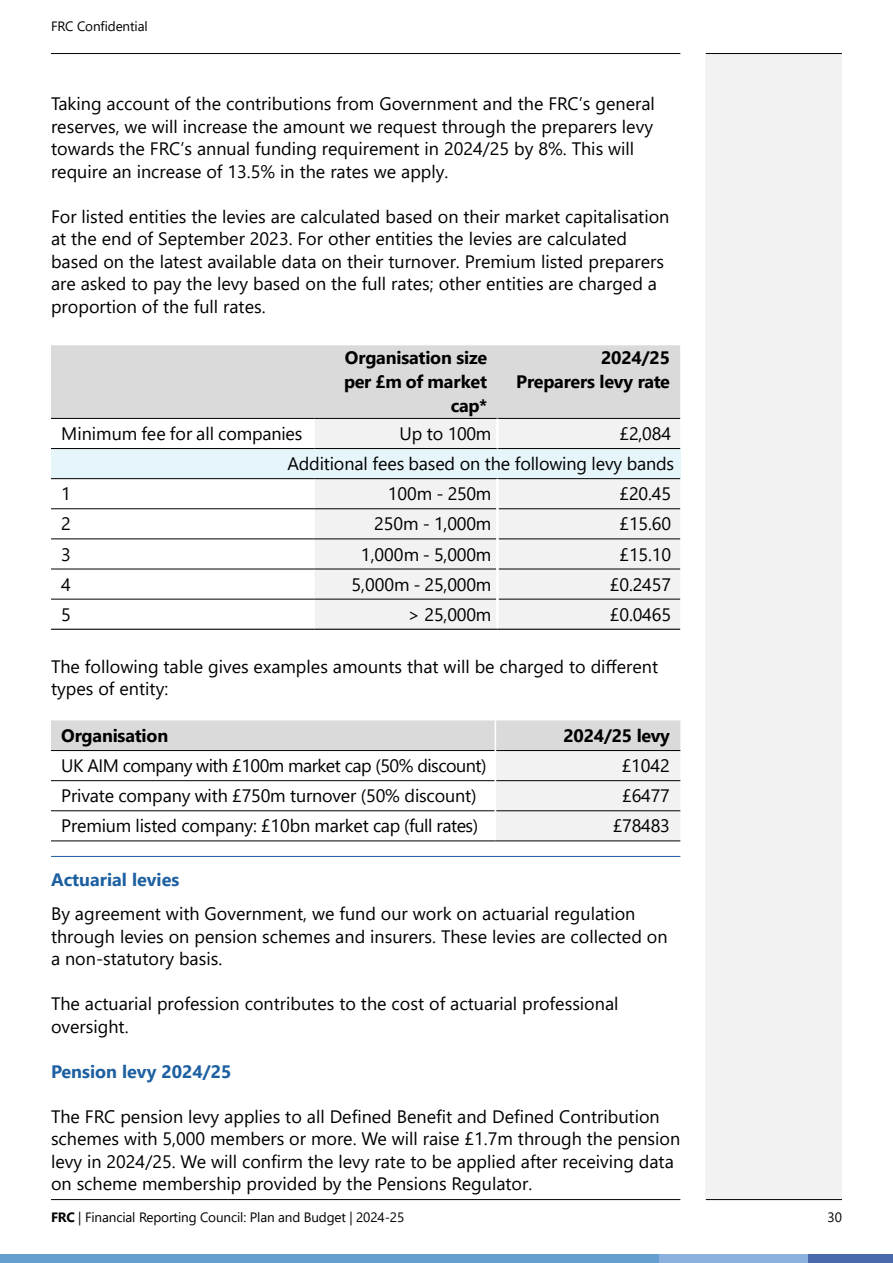
<style>
.page{position:relative;width:893px;height:1263px;background:#fff}
.page>*{position:absolute;margin:0;border:0;box-sizing:border-box;transform-origin:0 0}
._12_15_Body_copy{font:18px/22.5px "Segoe UI";color:#000}
.Table_Paragraph{font:18px "Segoe UI";letter-spacing:-.01em;color:#000}
.Table_Paragraph-2{font:700 18px/24px "Segoe UI";letter-spacing:-.01em;color:#000;text-align:right}
.Table_Paragraph-3{font:18px "Segoe UI";letter-spacing:-.03em;color:#000}
._12_15_Body_bold{font:700 18px "Segoe UI";color:#1d60a1}
._12_15_Intro__line_ABove{font:700 18px "Segoe UI";color:#1d60a1}
.t1{font:13.5px "Segoe UI";letter-spacing:-.01em;color:#000}
.s1{font-weight:700}
</style>
<div class="page">
<div style="left:706px;top:53px;width:136px;height:1146px;background:#f2f2f2"></div>
<hr style="left:51px;top:53px;width:629px;height:1px;background:#000">
<hr style="left:51px;top:1199px;width:629px;height:1px;background:#000">
<hr style="left:706px;top:53px;width:136px;height:1px;background:#000">
<hr style="left:706px;top:1199px;width:136px;height:1px;background:#000">
<div style="left:0;top:1254px;width:659px;height:9px;background:#659ed0"></div>
<div style="left:659px;top:1254px;width:234px;height:9px;background:#8ab0de"></div>
<div style="left:808px;top:1254px;width:85px;height:9px;background:#4a69ac"></div>
<hr style="left:51px;top:856px;width:629px;height:1px;background:#1d60a1">
<div style="left:51px;top:345px;width:629px;height:73px;background:#dadada"></div>
<div style="left:315px;top:419px;width:365px;height:210px;background:#f2f2f2"></div>
<div style="left:51px;top:448px;width:629px;height:31px;background:#e5f5fa"></div>
<hr style="left:51px;top:418px;width:264px;height:1px;background:#000">
<hr style="left:315px;top:418px;width:182px;height:1px;background:#000">
<hr style="left:497px;top:418px;width:183px;height:1px;background:#000">
<hr style="left:51px;top:448px;width:264px;height:1px;background:#000">
<hr style="left:315px;top:448px;width:182px;height:1px;background:#000">
<hr style="left:497px;top:448px;width:183px;height:1px;background:#000">
<hr style="left:51px;top:478px;width:264px;height:1px;background:#000">
<hr style="left:315px;top:478px;width:182px;height:1px;background:#000">
<hr style="left:497px;top:478px;width:183px;height:1px;background:#000">
<hr style="left:51px;top:508px;width:264px;height:1px;background:#000">
<hr style="left:315px;top:508px;width:181px;height:1px;background:#000">
<hr style="left:499px;top:508px;width:181px;height:1px;background:#000">
<hr style="left:51px;top:539px;width:264px;height:1px;background:#000">
<hr style="left:315px;top:539px;width:181px;height:1px;background:#000">
<hr style="left:499px;top:539px;width:181px;height:1px;background:#000">
<hr style="left:51px;top:569px;width:264px;height:1px;background:#000">
<hr style="left:315px;top:569px;width:181px;height:1px;background:#000">
<hr style="left:499px;top:569px;width:181px;height:1px;background:#000">
<hr style="left:51px;top:599px;width:264px;height:1px;background:#000">
<hr style="left:315px;top:599px;width:181px;height:1px;background:#000">
<hr style="left:499px;top:599px;width:181px;height:1px;background:#000">
<hr style="left:496px;top:419px;width:3px;height:29px;background:#fff">
<hr style="left:496px;top:479px;width:3px;height:30px;background:#fff">
<hr style="left:496px;top:509px;width:3px;height:30px;background:#fff">
<hr style="left:496px;top:539px;width:3px;height:30px;background:#fff">
<hr style="left:496px;top:569px;width:3px;height:30px;background:#fff">
<hr style="left:496px;top:599px;width:3px;height:30px;background:#fff">
<hr style="left:51px;top:629px;width:264px;height:1px;background:#000">
<hr style="left:315px;top:629px;width:182px;height:1px;background:#000">
<hr style="left:497px;top:629px;width:183px;height:1px;background:#000">
<svg style="left:51px;top:720px;width:629px;height:121px"></svg>
<hr style="left:51px;top:750px;width:444px;height:1px;background:#000">
<hr style="left:496px;top:750px;width:184px;height:1px;background:#000">
<hr style="left:51px;top:780px;width:444px;height:1px;background:#000">
<hr style="left:496px;top:780px;width:184px;height:1px;background:#000">
<hr style="left:51px;top:810px;width:444px;height:1px;background:#000">
<hr style="left:496px;top:810px;width:184px;height:1px;background:#000">
<hr style="left:495px;top:720px;width:1px;height:30px;background:#fff">
<hr style="left:495px;top:750px;width:1px;height:31px;background:#fff">
<hr style="left:495px;top:781px;width:1px;height:30px;background:#fff">
<hr style="left:495px;top:811px;width:1px;height:30px;background:#fff">
<hr style="left:51px;top:841px;width:444px;height:1px;background:#000">
<hr style="left:495px;top:841px;width:185px;height:1px;background:#000">
<p class="t1" style="left:51px;top:14px;width:98px">FRC Confidential</p>
<p class="_12_15_Body_copy" style="left:51px;top:91px;width:605px">Taking account of the contributions from Government and the FRC’s general reserves, we will increase the amount we request through the preparers levy towards the FRC’s annual funding requirement in 2024/25 by 8%. This will require an increase of 13.5% in the rates we apply.</p>
<p class="_12_15_Body_copy" style="left:51px;top:203px;width:620px">For listed entities the levies are calculated based on their market capitalisation at the end of September 2023. For other entities the levies are calculated based on the latest available data on their turnover. Premium listed preparers are asked to pay the levy based on the full rates; other entities are charged a proportion of the full rates.</p>
<p class="Table_Paragraph-2" style="left:344px;top:345px;width:145px">Organisation size per £m of market cap*</p>
<p class="Table_Paragraph-2" style="left:516px;top:345px;width:155px">2024/25<br>Preparers levy rate</p>
<p class="Table_Paragraph" style="left:61px;top:417px;width:243px">Minimum fee for all companies</p>
<p class="Table_Paragraph" style="left:399px;top:417px;width:93px">Up to 100m</p>
<p class="Table_Paragraph" style="left:619px;top:417px;width:53px">£2,084</p>
<p class="Table_Paragraph" style="left:287px;top:447px;width:388px">Additional fees based on the following levy bands</p>
<p class="Table_Paragraph" style="left:61px;top:477px;width:11px">1</p>
<p class="Table_Paragraph" style="left:388px;top:477px;width:105px">100m - 250m</p>
<p class="Table_Paragraph" style="left:619px;top:477px;width:53px">£20.45</p>
<p class="Table_Paragraph" style="left:61px;top:507px;width:11px">2</p>
<p class="Table_Paragraph" style="left:374px;top:507px;width:119px">250m - 1,000m</p>
<p class="Table_Paragraph" style="left:619px;top:507px;width:53px">£15.60</p>
<p class="Table_Paragraph" style="left:61px;top:537px;width:11px">3</p>
<p class="Table_Paragraph" style="left:361px;top:537px;width:132px">1,000m - 5,000m</p>
<p class="Table_Paragraph" style="left:619px;top:537px;width:53px">£15.10</p>
<p class="Table_Paragraph" style="left:61px;top:567px;width:11px">4</p>
<p class="Table_Paragraph" style="left:351px;top:567px;width:141px">5,000m - 25,000m</p>
<p class="Table_Paragraph" style="left:610px;top:567px;width:63px">£0.2457</p>
<p class="Table_Paragraph" style="left:61px;top:597px;width:11px">5</p>
<p class="Table_Paragraph" style="left:408px;top:597px;width:85px">&gt; 25,000m</p>
<p class="Table_Paragraph" style="left:610px;top:597px;width:63px">£0.0465</p>
<p class="_12_15_Body_copy" style="left:51px;top:653px;width:609px">The following table gives examples amounts that will be charged to different types of entity:</p>
<p class="Table_Paragraph-2" style="left:61px;top:722px;width:108px">Organisation</p>
<p class="Table_Paragraph-2" style="left:563px;top:722px;width:108px">2024/25 levy</p>
<p class="Table_Paragraph-3" style="left:61px;top:749px;width:427px">UK AIM company with £100m market cap (50% discount)</p>
<p class="Table_Paragraph" style="left:622px;top:749px;width:50px">£1042</p>
<p class="Table_Paragraph" style="left:61px;top:779px;width:417px">Private company with £750m turnover (50% discount)</p>
<p class="Table_Paragraph" style="left:622px;top:779px;width:49px">£6477</p>
<p class="Table_Paragraph" style="left:61px;top:809px;width:419px">Premium listed company: £10bn market cap (full rates)</p>
<p class="Table_Paragraph" style="left:613px;top:809px;width:59px">£78483</p>
<p class="_12_15_Intro__line_ABove" style="left:51px;top:863px;width:130px">Actuarial levies</p>
<p class="_12_15_Body_copy" style="left:51px;top:901px;width:618px">By agreement with Government, we fund our work on actuarial regulation through levies on pension schemes and insurers. These levies are collected on a non-statutory basis.</p>
<p class="_12_15_Body_copy" style="left:51px;top:991px;width:569px">The actuarial profession contributes to the cost of actuarial professional oversight.</p>
<p class="_12_15_Body_bold" style="left:51px;top:1054px;width:182px">Pension levy 2024/25</p>
<p class="_12_15_Body_copy" style="left:51px;top:1103px;width:631px">The FRC pension levy applies to all Defined Benefit and Defined Contribution schemes with 5,000 members or more. We will raise £1.7m through the pension levy in 2024/25. We will confirm the levy rate to be applied after receiving data on scheme membership provided by the Pensions Regulator.</p>
<p class="t1" style="left:51px;top:1204px;width:355px"><span class="s1">FRC</span> | Financial Reporting Council: Plan and Budget | 2024-25</p>
<p class="t1" style="left:827px;top:1204px;width:16px">30</p>
</div>
